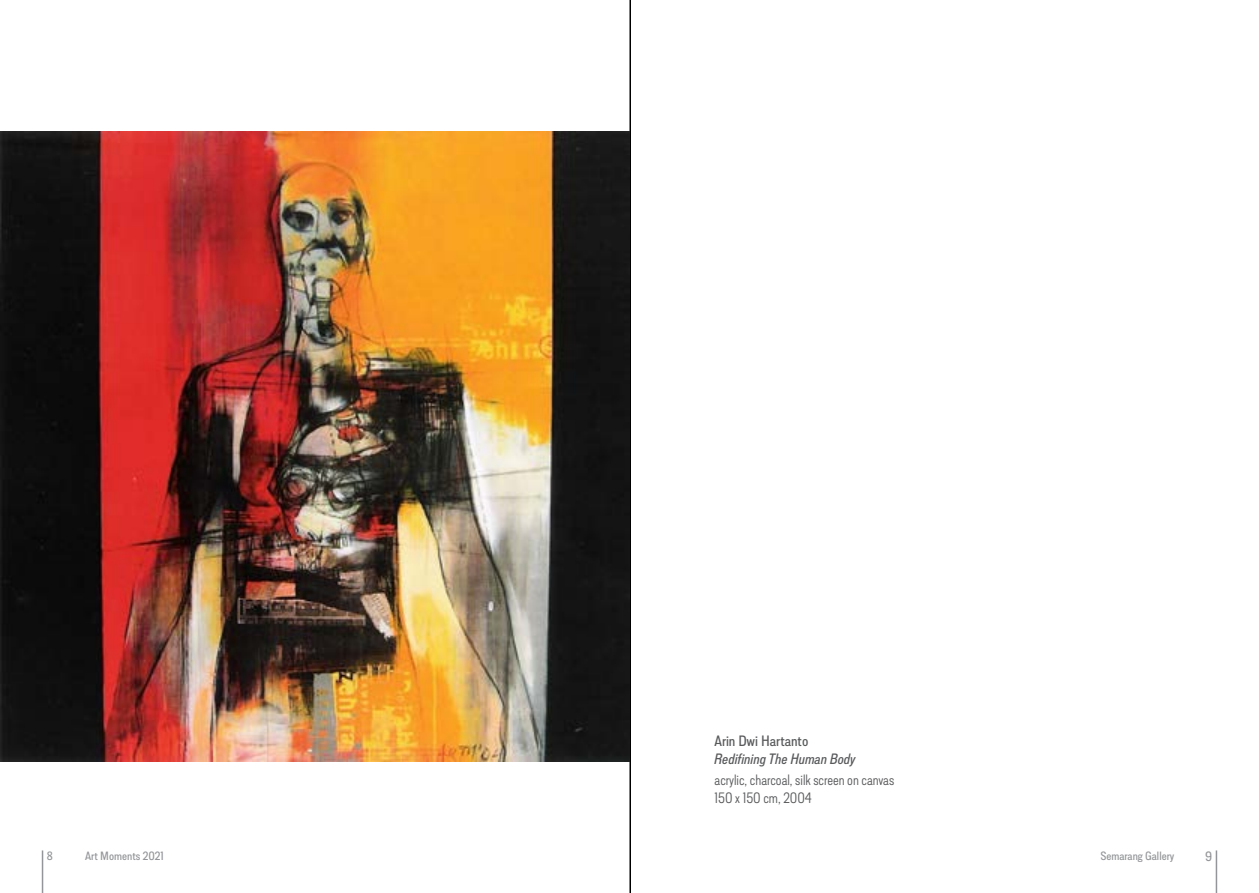
<style>
.page{position:relative;width:1259px;height:893px;background:#fff}
.page>*{position:absolute;margin:0;border:0;box-sizing:border-box;transform-origin:0 0}
.t1{font:300 15px/18px "Lorimer No 2";color:#58595b}
.t2{font:italic 500 15px "Lorimer No 2";color:#58595b}
.t3{font:500 15px "Lorimer No 2";color:#58595b}
.t4{font:500 13.5px "Lorimer No 2";color:#939598}
.t5{font:500 12px "Lorimer No 2";color:#939598}
</style>
<div class="page">
<hr style="left:42px;top:850px;width:1px;height:43px;background:#939598">
<hr style="left:1215px;top:850px;width:2px;height:43px;background:#939598">
<hr style="left:629px;top:0;width:2px;height:893px;background:#000">
<img style="left:0;top:132px;width:629px;height:629px">
<p class="t3" style="left:714px;top:732px;width:95px">Arin Dwi Hartanto</p>
<p class="t2" style="left:714px;top:750px;width:143px">Redifining The Human Body</p>
<p class="t1" style="left:714px;top:770px;width:181px">acrylic, charcoal, silk screen on canvas<br>150 x 150 cm, 2004</p>
<p class="t5" style="left:47px;top:849px;width:7px">8</p>
<p class="t5" style="left:85px;top:849px;width:80px">Art Moments 2021</p>
<p class="t5" style="left:1100px;top:849px;width:75px">Semarang Gallery</p>
<p class="t4" style="left:1205px;top:849px;width:9px">9</p>
</div>
